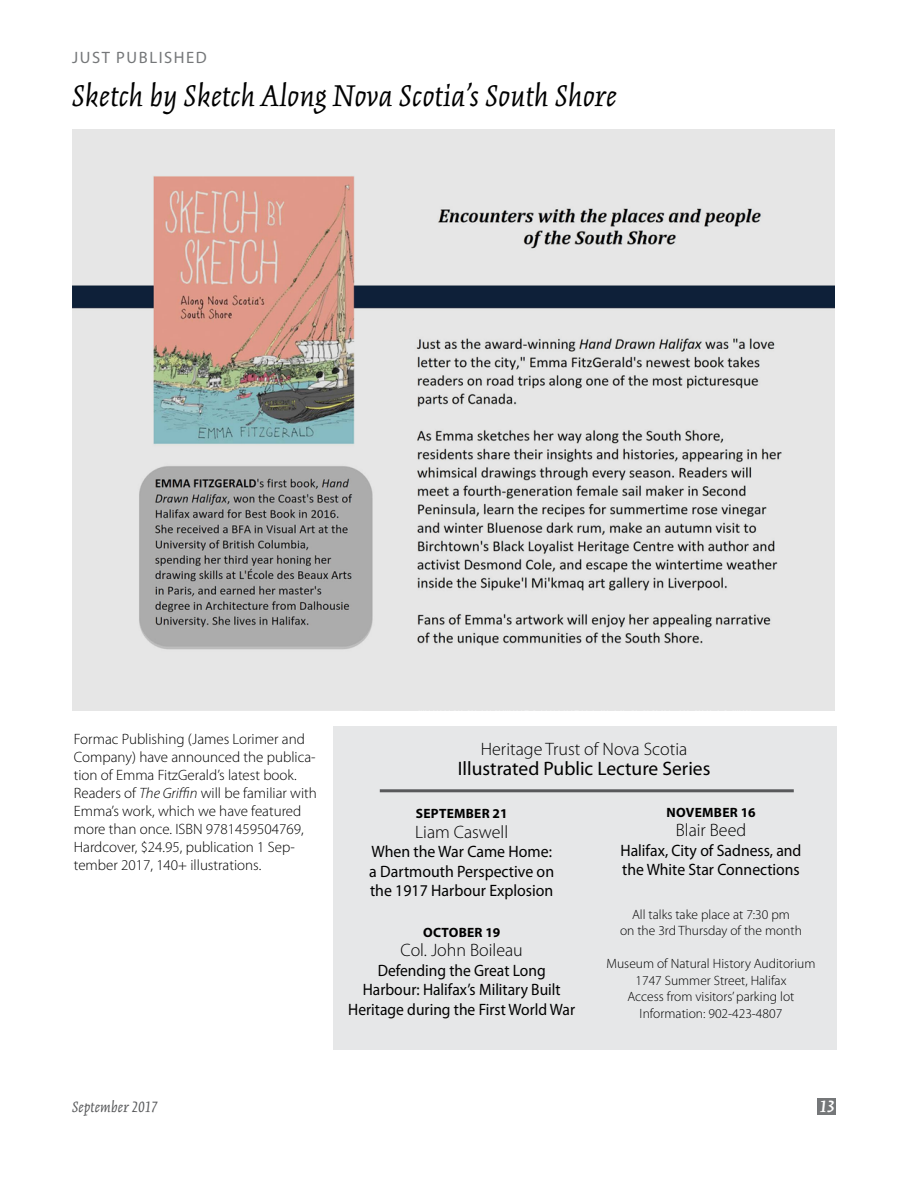
<style>
.page{position:relative;width:918px;height:1188px;background:#fff}
.page>*{position:absolute;margin:0;border:0;box-sizing:border-box;transform-origin:0 0}
.t1{font:33px "Kinesis MM It 380";letter-spacing:.01em;color:#000}
.t2{font:19.5px "Myriad Pro";color:#000}
.t3{font:300 18px "Myriad Pro";color:#000}
.t4{font:18px "Kinesis MM It 600";color:#fff}
.t5{font:16.5px/19.5px "Myriad Pro";color:#000;text-align:center;scale:.94 1}
.t6{font:16.5px/19.5px "Myriad Pro";color:#000;scale:.96 1}
.t7{font:16.5px/19.5px "Myriad Pro";color:#000;scale:.95 1}
.t8{font:16.5px "Kinesis MM It 380";letter-spacing:.01em;color:#58595b}
.t9{font:16.5px "Myriad Pro";letter-spacing:.095em;color:#757779}
.t10{font:300 15px/18px "Myriad Pro";color:#000}
.t11{font:300 13.5px/16.5px "Myriad Pro";color:#000;text-align:center}
.t12{font:700 13.5px "Myriad Pro";letter-spacing:.02em;color:#000}
.s1{font-style:italic}
</style>
<div class="page">
<div style="left:333px;top:726px;width:504px;height:323px;background:#e6e7e8"></div>
<div style="left:817px;top:1098px;width:19px;height:17px;background:#757779"></div>
<img style="left:72px;top:130px;width:763px;height:580px">
<hr style="left:380px;top:789px;width:414px;height:3px;background:#58595b">
<p class="t9" style="left:72px;top:48px;width:136px">JUST PUBLISHED</p>
<h1 class="t1" style="left:72px;top:77px;width:547px">Sketch by Sketch Along Nova Scotia’s South Shore</h1>
<p class="t10" style="left:74px;top:730px;width:245px">Formac Publishing (James Lorimer and Company) have announced the publica&shy;tion of Emma FitzGerald’s latest book.<br>Readers of <span class="s1">The Griffin</span> will be familiar with Emma’s work, which we have featured more than once. ISBN 9781459504769, Hardcover, $24.95, publication 1 Sep&shy;tember 2017, 140+ illustrations.</p>
<p class="t3" style="left:481px;top:739px;width:208px">Heritage Trust of Nova Scotia</p>
<h2 class="t2" style="left:458px;top:756px;width:254px">Illustrated Public Lecture Series</h2>
<p class="t12" style="left:416px;top:805px;width:93px">SEPTEMBER 21</p>
<p class="t3" style="left:415px;top:822px;width:94px">Liam Caswell</p>
<p class="t6" style="left:369px;top:842px;width:194px">When the War Came Home: a Dartmouth Perspective on the 1917 Harbour Explosion</p>
<p class="t12" style="left:423px;top:923px;width:79px">OCTOBER 19</p>
<p class="t3" style="left:401px;top:940px;width:124px">Col. John Boileau</p>
<p class="t5" style="left:348px;top:960px;width:243px">Defending the Great Long<br>Harbour: Halifax’s Military Built<br>Heritage during the First World War</p>
<p class="t12" style="left:666px;top:803px;width:91px">NOVEMBER 16</p>
<p class="t3" style="left:676px;top:820px;width:72px">Blair Beed</p>
<p class="t7" style="left:621px;top:840px;width:192px">Halifax, City of Sadness, and the White Star Connections</p>
<p class="t11" style="left:620px;top:906px;width:183px">All talks take place at 7:30 pm<br>on the 3rd Thursday of the month</p>
<p class="t11" style="left:607px;top:955px;width:210px">Museum of Natural History Auditorium<br>1747 Summer Street, Halifax<br>Access from visitors’ parking lot<br>I nformation: 902-423-4807</p>
<p class="t8" style="left:72px;top:1097px;width:87px">September 2017</p>
<p class="t4" style="left:820px;top:1096px;width:16px">13</p>
</div>
